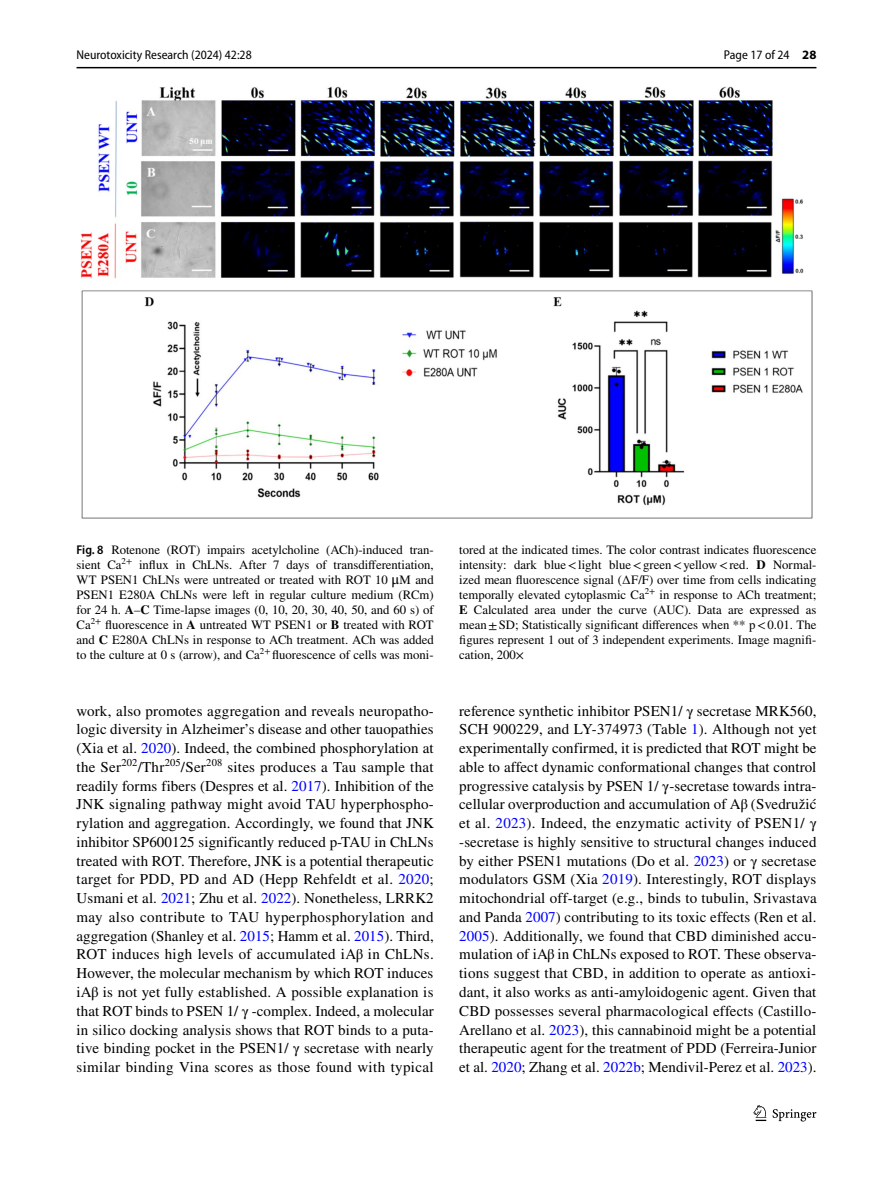
<style>
.page{position:relative;width:893px;height:1187px;background:#fff}
.page>*{position:absolute;margin:0;border:0;box-sizing:border-box;transform-origin:0 0}
.t1{font:15px/18.8px "STIX";letter-spacing:.005em;color:#000;text-align:justify}
.t2{font:12.75px/15px "STIX";color:#000;text-align:justify}
.t3{font:semi-condensed 12.75px "Myriad Pro";color:#000}
.s1{font-weight:700;font-stretch:normal}
.s2{font-family:"Myriad Pro";font-weight:600;font-stretch:semi-condensed}
.s3{font-family:"STIX Math Regular 131";font-size:15px}
.s4{font-weight:700}
.s5{color:#00f}
.s6{font-family:"STIX Math Regular 132"}
.s7{font-family:"STIX Math Regular 133"}
.s8{font-family:"STIX Math Regular 134"}
.s9{font-family:"STIX Math Regular 135"}
.s10{font-family:"STIX Math Regular 136"}
.s11{font-family:"STIX Math Regular 137"}
.s12{font-family:"STIX Math Regular 138"}
.s13{font-family:"STIX Math Regular 129"}
.s14{font-family:"STIX Math Regular 130"}
</style>
<div class="page">
<hr style="left:77px;top:67px;width:739px;height:1px;background:#000">
<svg style="left:753px;top:1105px;width:13px;height:15px"></svg>
<svg style="left:773px;top:1109px;width:43px;height:12px"></svg>
<img style="left:80px;top:87px;width:732px;height:432px">
<p class="t3" style="left:77px;top:48px;width:177px">Neurotoxicity Research (2024) 42:28</p>
<p class="t3" style="left:724px;top:48px;width:94px">Page 17 of 24 <span class="s1">28</span></p>
<p class="t2" style="left:77px;top:543px;width:359px"><span class="s2">Fig. 8</span> Rotenone (ROT) impairs acetylcholine (ACh)-induced tran&shy;sient Ca<sup>2+</sup> influx in ChLNs. After 7 days of transdifferentiation, WT PSEN1 ChLNs were untreated or treated with ROT 10 <span class="s3">μ</span>M and PSEN1 E280A ChLNs were left in regular culture medium (RCm) for 24 h. <span class="s4">A</span>–<span class="s4">C</span> Time-lapse images (0, 10, 20, 30, 40, 50, and 60 s) of Ca<sup>2+</sup> fluorescence in <span class="s4">A</span> untreated WT PSEN1 or <span class="s4">B</span> treated with ROT and <span class="s4">C</span> E280A ChLNs in response to ACh treatment. ACh was added to the culture at 0 s (arrow), and Ca<sup>2+</sup> fluorescence of cells was moni-</p>
<p class="t2" style="left:459px;top:543px;width:359px">tored at the indicated times. The color contrast indicates fluorescence intensity: dark blue&lt;light blue&lt;green&lt;yellow&lt;red. <span class="s4">D</span> Normal&shy;ized mean fluorescence signal (∆F/F) over time from cells indicating temporally elevated cytoplasmic Ca<sup>2+</sup> in response to ACh treatment; <span class="s4">E</span> Calculated area under the curve (AUC). Data are expressed as mean±SD; Statistically significant differences when ** p&lt;0.01. The figures represent 1 out of 3 independent experiments. Image magnifi&shy;cation, 200×</p>
<p class="t1" style="left:77px;top:702px;width:359px">work, also promotes aggregation and reveals neuropatho&shy;logic diversity in Alzheimer’s disease and other tauopathies (Xia et al. <span class="s5">2020</span>). Indeed, the combined phosphorylation at the Ser<sup>202</sup>/Thr<sup>205</sup>/Ser<sup>208</sup> sites produces a Tau sample that readily forms fibers (Despres et al. <span class="s5">2017</span>). Inhibition of the JNK signaling pathway might avoid TAU hyperphospho&shy;rylation and aggregation. Accordingly, we found that JNK inhibitor SP600125 significantly reduced p-TAU in ChLNs treated with ROT. Therefore, JNK is a potential therapeutic target for PDD, PD and AD (Hepp Rehfeldt et al. <span class="s5">2020</span>; Usmani et al. <span class="s5">2021</span>; Zhu et al. <span class="s5">2022</span>). Nonetheless, LRRK2 may also contribute to TAU hyperphosphorylation and aggregation (Shanley et al. <span class="s5">2015</span>; Hamm et al. <span class="s5">2015</span>). Third, ROT induces high levels of accumulated iA<span class="s6">β</span> in ChLNs.<br>However, the molecular mechanism by which ROT induces iA<span class="s7">β</span> is not yet fully established. A possible explanation is that ROT binds to PSEN 1/ <span class="s8">γ</span> -complex. Indeed, a molecular in silico docking analysis shows that ROT binds to a puta&shy;tive binding pocket in the PSEN1/ <span class="s9">γ</span> secretase with nearly similar binding Vina scores as those found with typical</p>
<p class="t1" style="left:459px;top:702px;width:359px">reference synthetic inhibitor PSEN1/ <span class="s10">γ</span> secretase MRK560, SCH 900229, and LY-374973 (Table <span class="s5">1</span>). Although not yet experimentally confirmed, it is predicted that ROT might be able to affect dynamic conformational changes that control progressive catalysis by PSEN 1/ γ-secretase towards intra&shy;cellular overproduction and accumulation of A<span class="s11">β</span> (Svedružić et al. <span class="s5">2023</span>). Indeed, the enzymatic activity of PSEN1/ <span class="s12">γ </span>-secretase is highly sensitive to structural changes induced by either PSEN1 mutations (Do et al. <span class="s5">2023</span>) or <span class="s13">γ</span> secretase modulators GSM (Xia <span class="s5">2019</span>). Interestingly, ROT displays mitochondrial off-target (e.g., binds to tubulin, Srivastava and Panda <span class="s5">2007</span>) contributing to its toxic effects (Ren et al.<br><span class="s5">2005</span>). Additionally, we found that CBD diminished accu&shy;mulation of iA<span class="s14">β</span> in ChLNs exposed to ROT. These observa&shy;tions suggest that CBD, in addition to operate as antioxi&shy;dant, it also works as anti-amyloidogenic agent. Given that CBD possesses several pharmacological effects (Castillo-Arellano et al. <span class="s5">2023</span>), this cannabinoid might be a potential therapeutic agent for the treatment of PDD (Ferreira-Junior et al. <span class="s5">2020</span>; Zhang et al. <span class="s5">2022b</span>; Mendivil-Perez et al. <span class="s5">2023</span>).</p>
</div>
